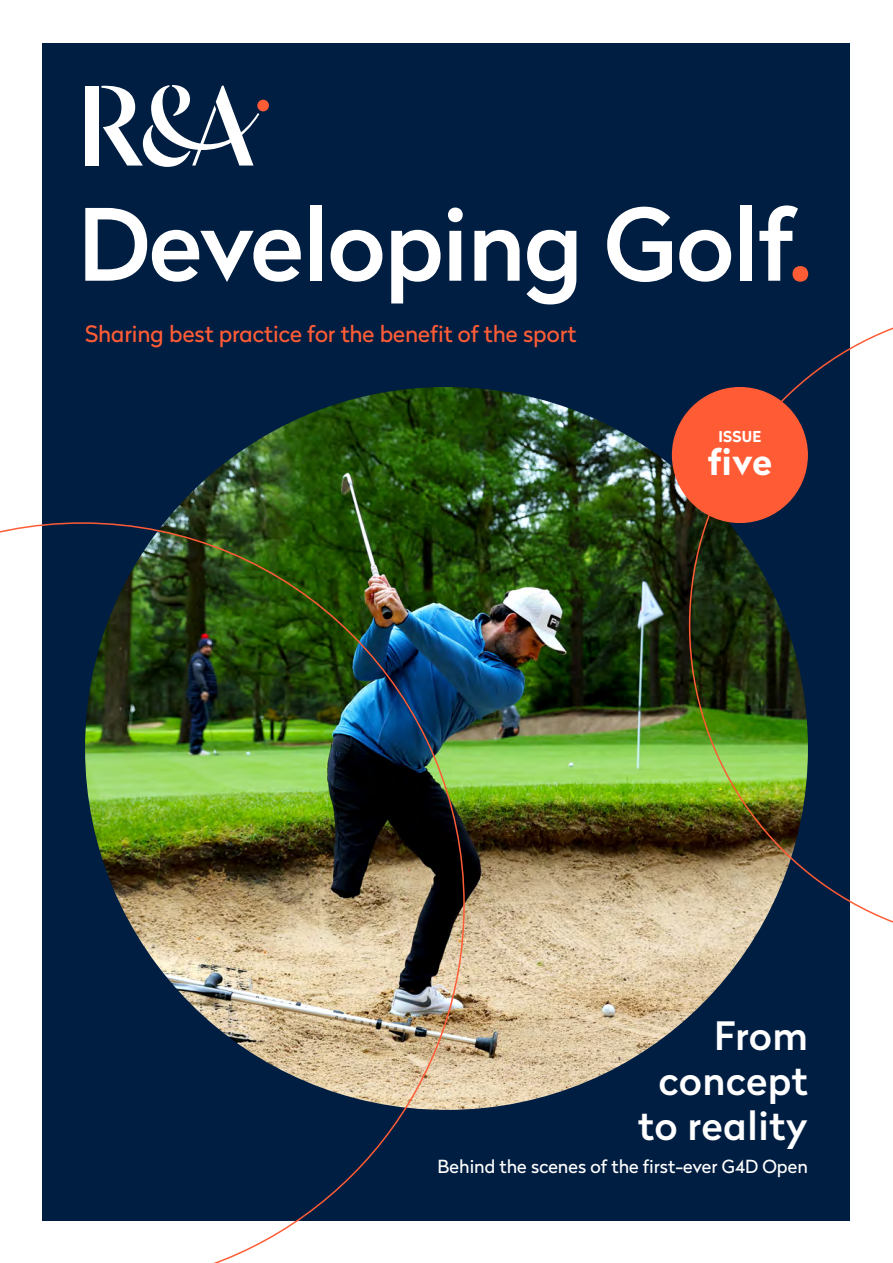
<style>
.page{position:relative;width:893px;height:1263px;background:#fff}
.page>*{position:absolute;margin:0;border:0;box-sizing:border-box;transform-origin:0 0}
.t1{font:500 99px "Radikal W03";letter-spacing:-.015em;color:#fff}
.t2{font:500 39px/45px "Radikal W03";letter-spacing:.015em;color:#fff;text-align:right}
.t3{font:700 36px "Radikal W03";color:#fff}
.t4{font:22.5px "Radikal W03";letter-spacing:-.005em;color:#ff5c36}
.t5{font:18px "Radikal W03";color:#fff}
.t6{font:700 15px "Radikal W03";letter-spacing:.015em;color:#fff}
.s1{color:#ff5c36}
</style>
<div class="page">
<div style="left:43px;top:43px;width:807px;height:1177px;background:#001e42"></div>
<img style="left:85px;top:387px;width:723px;height:723px;border-radius:361px">
<div style="left:257px;top:100px;width:12px;height:11px;background:#ff5c36;border-radius:50%"></div>
<div style="left:85px;top:86px;width:14px;height:80px;background:#fff"></div>
<svg style="left:101px;top:85px;width:158px;height:82px"></svg>
<img style="left:0;top:521px;width:465px;height:742px">
<img style="left:688px;top:327px;width:205px;height:601px">
<div style="left:672px;top:387px;width:136px;height:136px;background:#ff5c36;border-radius:50%"></div>
<h1 class="t1" style="left:78px;top:173px;width:736px">Developing Golf<span class="s1">.</span></h1>
<p class="t4" style="left:85px;top:318px;width:493px">Sharing best practice for the benefit of the sport</p>
<p class="t6" style="left:718px;top:425px;width:44px">ISSUE</p>
<h3 class="t3" style="left:708px;top:435px;width:66px">five</h3>
<h2 class="t2" style="left:638px;top:1012px;width:171px">From concept to reality</h2>
<p class="t5" style="left:437px;top:1154px;width:372px">Behind the scenes of the first-ever G4D Open</p>
</div>
